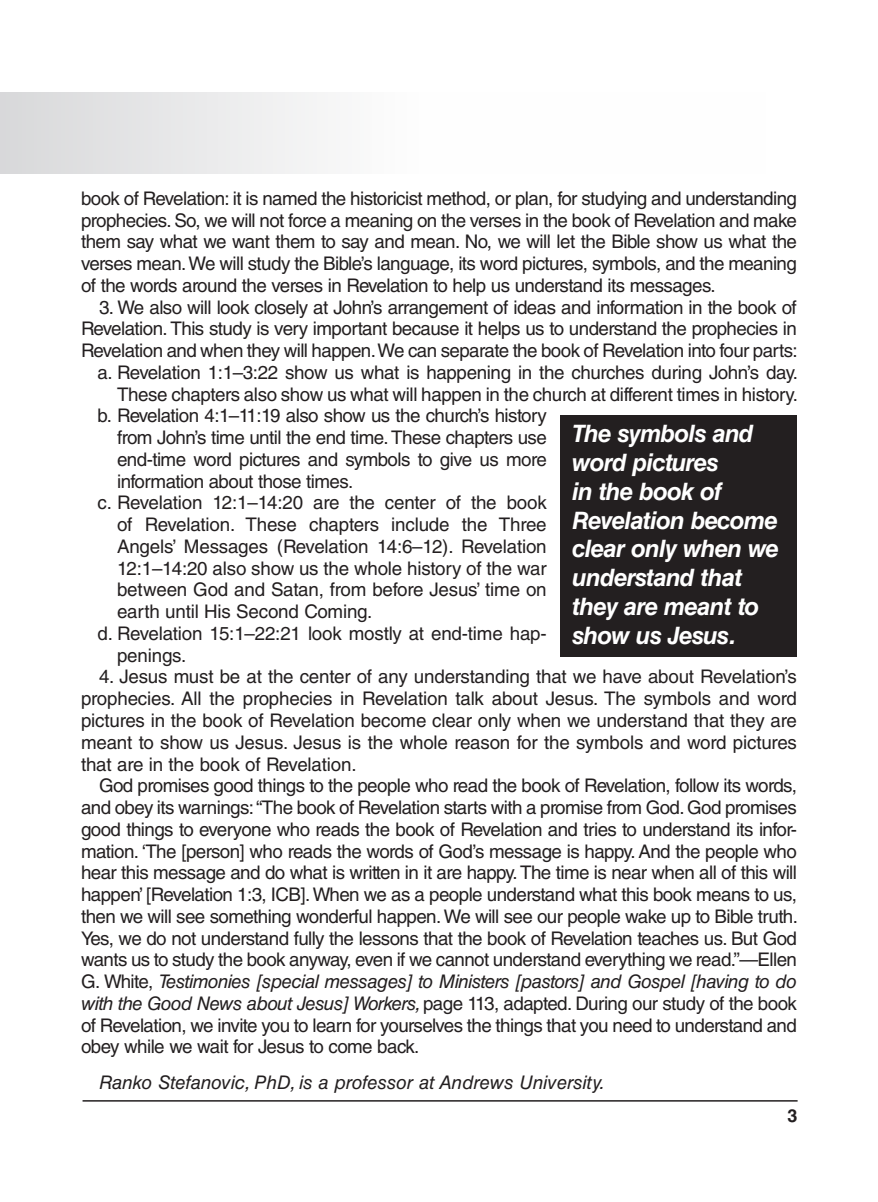
<style>
.page{position:relative;width:878px;height:1202px;background:#fff}
.page>*{position:absolute;margin:0;border:0;box-sizing:border-box;transform-origin:0 0}
.t1{font:italic 700 24px/28.8px "Helvetica LT Std";letter-spacing:-.03em;color:#fff}
.t2{font:18.75px/21.8px "Helvetica LT Std";letter-spacing:-.03em;color:#231f20;text-align:justify}
.t3{font:18.75px "Helvetica LT Std";letter-spacing:-.01em;color:#231f20}
.t4{font:italic 18.75px "Helvetica LT Std";color:#231f20}
.t5{font:700 18px "Helvetica LT Std";color:#231f20}
.s1{font-style:italic}
</style>
<div class="page">
<hr style="left:82px;top:1100px;width:715px;height:1px;background:#231f20">
<div style="left:560px;top:415px;width:236px;height:241px;background:#231f20"></div>
<div style="left:0;top:93px;width:766px;height:81px;background:linear-gradient(to right,#dfe0e1,#fff)"></div>
<p class="t2" style="left:81px;top:187px;width:717px">book of Revelation: it is named the historicist method, or plan, for studying and understanding prophecies. So, we will not force a meaning on the verses in the book of Revelation and make them say what we want them to say and mean. No, we will let the Bible show us what the verses mean. We will study the Bible’s language, its word pictures, symbols, and the meaning of the words around the verses in Revelation to help us understand its messages.</p>
<p class="t2" style="left:99px;top:296px;width:699px">3. We also will look closely at John’s arrangement of ideas and information in the book of</p>
<p class="t2" style="left:81px;top:318px;width:717px">Revelation. This study is very important because it helps us to understand the prophecies in</p>
<p class="t2" style="left:81px;top:339px;width:718px">Revelation and when they will happen. We can separate the book of Revelation into four parts:</p>
<p class="t2" style="left:98px;top:361px;width:702px">a. Revelation 1:1–3:22 show us what is happening in the churches during John’s day.</p>
<p class="t2" style="left:117px;top:383px;width:682px">These chapters also show us what will happen in the church at different times in history.</p>
<p class="t2" style="left:98px;top:405px;width:450px">b. Revelation 4:1–11:19 also show us the church’s history</p>
<p class="t2" style="left:117px;top:426px;width:431px">from John’s time until the end time. These chapters use</p>
<p class="t2" style="left:117px;top:448px;width:431px">end-time word pictures and symbols to give us more</p>
<p class="t2" style="left:117px;top:470px;width:238px">information about those times.</p>
<p class="t3" style="left:98px;top:492px;width:450px">c. Revelation 12:1–14:20 are the center of the book</p>
<p class="t3" style="left:117px;top:514px;width:431px">of Revelation. These chapters include the Three</p>
<p class="t3" style="left:117px;top:535px;width:431px">Angels’ Messages (Revelation 14:6–12). Revelation</p>
<p class="t3" style="left:117px;top:557px;width:431px">12:1–14:20 also show us the whole history of the war</p>
<p class="t3" style="left:117px;top:579px;width:431px">between God and Satan, from before Jesus’ time on</p>
<p class="t3" style="left:117px;top:601px;width:257px">earth until His Second Coming.</p>
<p class="t3" style="left:98px;top:622px;width:450px">d. Revelation 15:1–22:21 look mostly at end-time hap-</p>
<p class="t3" style="left:117px;top:644px;width:71px">penings.</p>
<p class="t2" style="left:81px;top:666px;width:717px;text-indent:18px">4. Jesus must be at the center of any understanding that we have about Revelation’s prophecies. All the prophecies in Revelation talk about Jesus. The symbols and word pictures in the book of Revelation become clear only when we understand that they are meant to show us Jesus. Jesus is the whole reason for the symbols and word pictures that are in the book of Revelation.</p>
<p class="t2" style="left:81px;top:774px;width:718px;text-indent:18px">God promises good things to the people who read the book of Revelation, follow its words, and obey its warnings: “The book of Revelation starts with a promise from God. God promises good things to everyone who reads the book of Revelation and tries to understand its infor&shy;mation. ‘The [person] who reads the words of God’s message is happy. And the people who hear this message and do what is written in it are happy. The time is near when all of this will happen’ [Revelation 1:3, ICB]. When we as a people understand what this book means to us, then we will see something wonderful happen. We will see our people wake up to Bible truth.<br>Yes, we do not understand fully the lessons that the book of Revelation teaches us. But God wants us to study the book anyway, even if we cannot understand everything we read.”—Ellen G. White, <span class="s1">Testimonies [special messages] to Ministers [pastors] and Gospel [having to do with the Good News about Jesus] Workers,</span> page 113, adapted. During our study of the book of Revelation, we invite you to learn for yourselves the things that you need to understand and obey while we wait for Jesus to come back.</p>
<p class="t4" style="left:99px;top:1071px;width:507px">Ranko Stefanovic, PhD, is a professor at Andrews University.</p>
<p class="t1" style="left:572px;top:419px;width:208px">The symbols and word pictures<br>in the book of<br>Revelation become clear only when we understand that they are meant to show us Jesus.</p>
<p class="t5" style="left:787px;top:1104px;width:12px">3</p>
</div>
